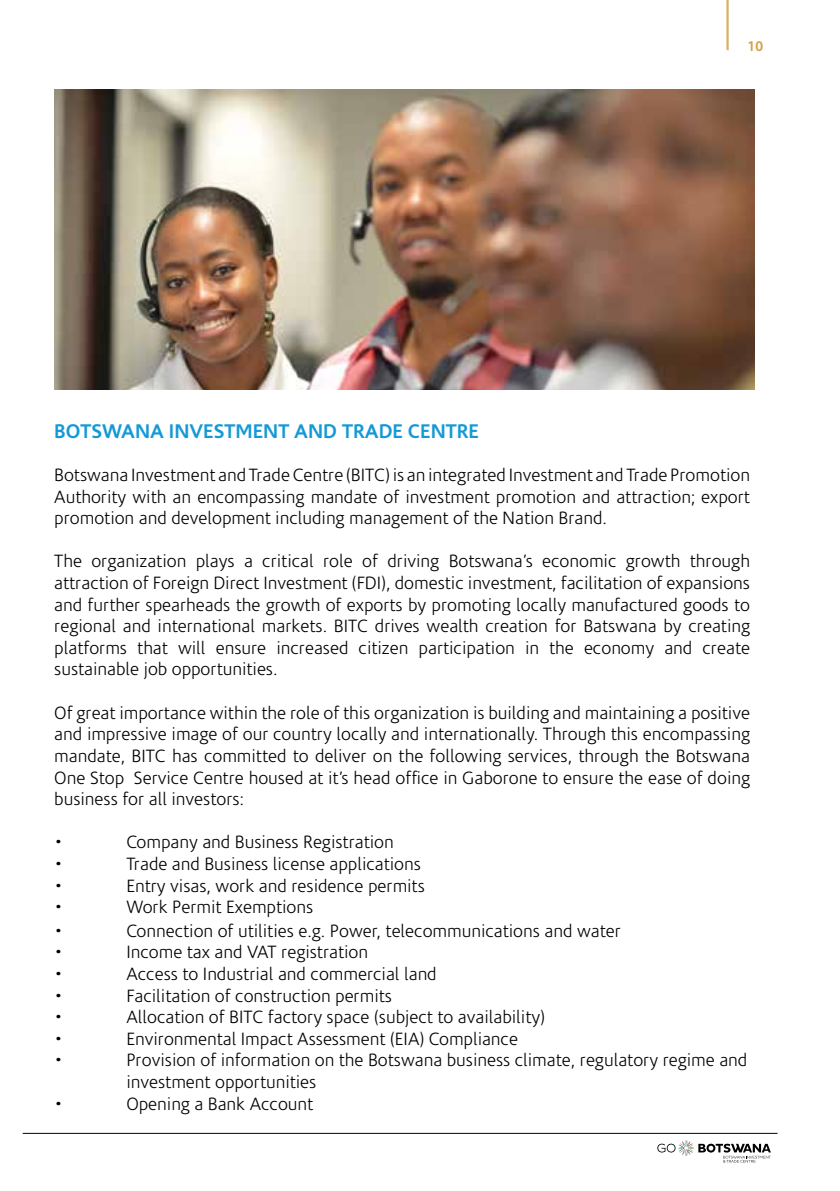
<style>
.page{position:relative;width:840px;height:1191px;background:#fff}
.page>*{position:absolute;margin:0;border:0;box-sizing:border-box;transform-origin:0 0}
.t1{font:700 20px "Corisande";color:#1499d6}
.t2{font:300 18px/21.6px "Corisande";color:#000;text-align:justify}
.t3{font:700 14px "Corisande";color:#d49e45}
</style>
<div class="page">
<hr style="left:726px;top:0;width:1px;height:50px;background:#cf8f29">
<hr style="left:727px;top:0;width:1px;height:50px;background:#d49e45">
<img style="left:54px;top:90px;width:700px;height:299px">
<svg style="left:657px;top:1140px;width:113px;height:22px"></svg>
<hr style="left:23px;top:1133px;width:754px;height:1px;background:#000">
<p class="t3" style="left:747px;top:38px;width:17px">10</p>
<p class="t1" style="left:54px;top:419px;width:426px">BOTSWANA INVESTMENT AND TRADE CENTRE</p>
<p class="t2" style="left:54px;top:464px;width:697px">Botswana Investment and Trade Centre (BITC) is an integrated Investment and Trade Promotion Authority with an encompassing mandate of investment promotion and attraction; export promotion and development including management of the Nation Brand.</p>
<p class="t2" style="left:54px;top:551px;width:697px">The organization plays a critical role of driving Botswana’s economic growth through attraction of Foreign Direct Investment (FDI), domestic investment, facilitation of expansions and further spearheads the growth of exports by promoting locally manufactured goods to regional and international markets. BITC drives wealth creation for Batswana by creating platforms that will ensure increased citizen participation in the economy and create sustainable job opportunities.</p>
<p class="t2" style="left:54px;top:702px;width:697px">Of great importance within the role of this organization is building and maintaining a positive and impressive image of our country locally and internationally. Through this encompassing mandate, BITC has committed to deliver on the following services, through the Botswana One Stop Service Centre housed at it’s head office in Gaborone to ensure the ease of doing business for all investors:</p>
<p class="t2" style="left:54px;top:832px;width:10px">•</p>
<p class="t2" style="left:126px;top:832px;width:269px">Company and Business Registration</p>
<p class="t2" style="left:54px;top:853px;width:10px">•</p>
<p class="t2" style="left:126px;top:853px;width:296px">Trade and Business license applications</p>
<p class="t2" style="left:54px;top:875px;width:10px">•</p>
<p class="t2" style="left:126px;top:875px;width:300px">Entry visas, work and residence permits</p>
<p class="t2" style="left:54px;top:896px;width:10px">•</p>
<p class="t2" style="left:126px;top:896px;width:188px">Work Permit Exemptions</p>
<p class="t2" style="left:54px;top:920px;width:10px">•</p>
<p class="t2" style="left:126px;top:920px;width:496px">Connection of utilities e.g. Power, telecommunications and water</p>
<p class="t2" style="left:54px;top:942px;width:10px">•</p>
<p class="t2" style="left:126px;top:942px;width:243px">Income tax and VAT registration</p>
<p class="t2" style="left:54px;top:963px;width:10px">•</p>
<p class="t2" style="left:126px;top:963px;width:312px">Access to Industrial and commercial land</p>
<p class="t2" style="left:54px;top:985px;width:10px">•</p>
<p class="t2" style="left:126px;top:985px;width:267px">Facilitation of construction permits</p>
<p class="t2" style="left:54px;top:1006px;width:10px">•</p>
<p class="t2" style="left:126px;top:1006px;width:420px">Allocation of BITC factory space (subject to availability)</p>
<p class="t2" style="left:54px;top:1028px;width:10px">•</p>
<p class="t2" style="left:126px;top:1028px;width:393px">Environmental Impact Assessment (EIA) Compliance</p>
<p class="t2" style="left:54px;top:1050px;width:10px">•</p>
<p class="t2" style="left:126px;top:1050px;width:622px">Provision of information on the Botswana business climate, regulatory regime and investment opportunities</p>
<p class="t2" style="left:54px;top:1093px;width:10px">•</p>
<p class="t2" style="left:126px;top:1093px;width:188px">Opening a Bank Account</p>
</div>
